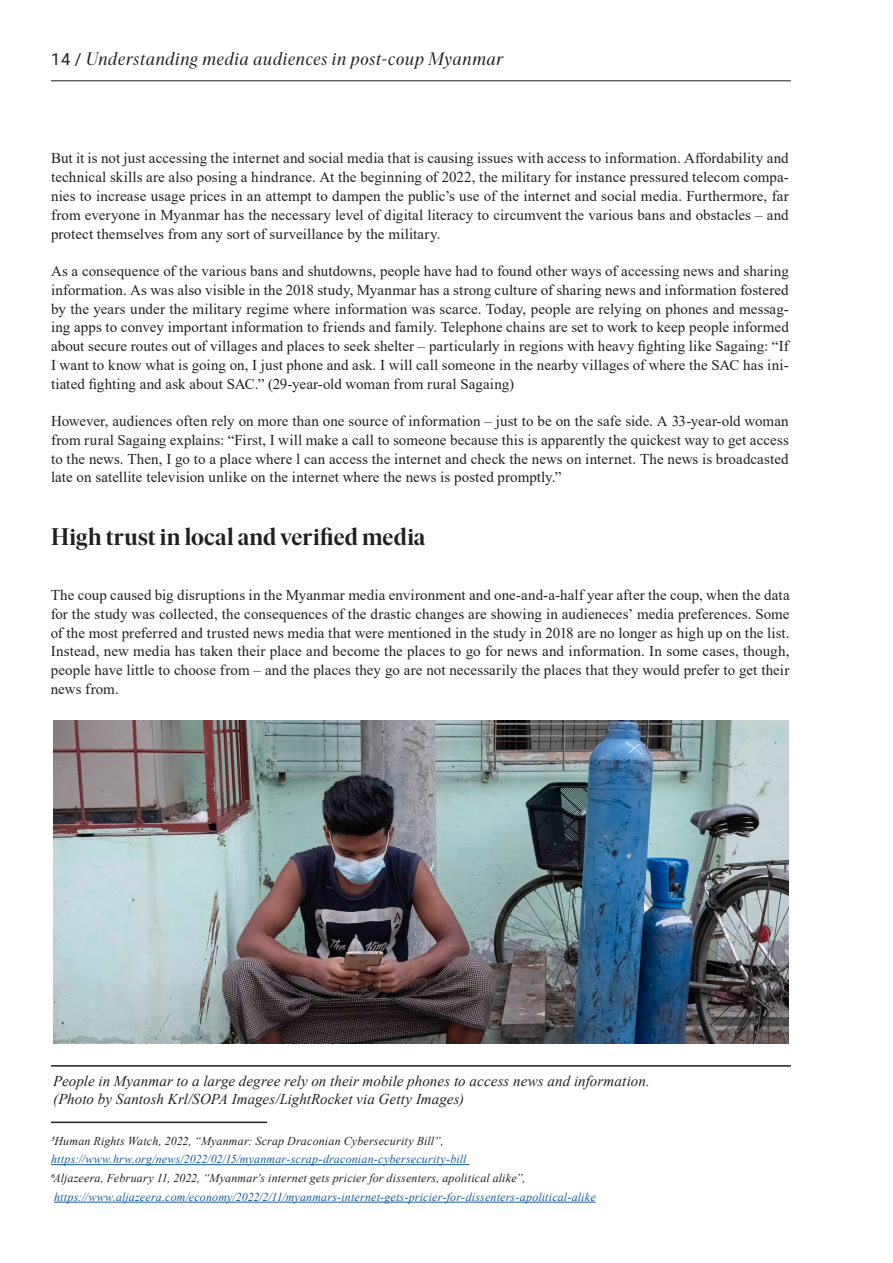
<style>
.page{position:relative;width:893px;height:1263px;background:#fff}
.page>*{position:absolute;margin:0;border:0;box-sizing:border-box;transform-origin:0 0}
.INTRODUCTION{font:600 24px "Ivar Display";letter-spacing:.015em;color:#231f20}
.t1{font:italic 18px "Ivar Display";letter-spacing:.045em;color:#231f20}
.BODY{font:15px/18.8px "Times New Roman";letter-spacing:.005em;color:#231f20;text-align:justify}
.BODY-2{font:italic 15px "Times New Roman";letter-spacing:.005em;color:#231f20}
.BODY-3{font:italic 12px "Times New Roman";letter-spacing:.015em;color:#175d9e}
.BODY-4{font:italic 12px "Times New Roman";letter-spacing:.015em;color:#231f20}
.s1{font-family:"Roboto";font-style:normal;font-size:16.5px}
</style>
<div class="page">
<hr style="left:51px;top:80px;width:740px;height:1px;background:#231f20">
<img style="left:53px;top:720px;width:736px;height:324px">
<hr style="left:51px;top:1164px;width:418px;height:1px;background:#175d9e">
<hr style="left:54px;top:1202px;width:542px;height:1px;background:#175d9e">
<hr style="left:51px;top:1121px;width:216px;height:2px;background:#231f20">
<hr style="left:51px;top:1065px;width:740px;height:2px;background:#231f20">
<p class="t1" style="left:51px;top:48px;width:453px"><span class="s1">14 /</span> Understanding media audiences in post-coup Myanmar</p>
<p class="BODY" style="left:51px;top:149px;width:739px">But it is not just accessing the internet and social media that is causing issues with access to information. Affordability and technical skills are also posing a hindrance. At the beginning of 2022, the military for instance pressured telecom compa&shy;nies to increase usage prices in an attempt to dampen the public’s use of the internet and social media. Furthermore, far from everyone in Myanmar has the necessary level of digital literacy to circumvent the various bans and obstacles – and protect themselves from any sort of surveillance by the military.</p>
<p class="BODY" style="left:51px;top:261px;width:739px">As a consequence of the various bans and shutdowns, people have had to found other ways of accessing news and sharing information. As was also visible in the 2018 study, Myanmar has a strong culture of sharing news and information fostered by the years under the military regime where information was scarce. Today, people are relying on phones and messag&shy;ing apps to convey important information to friends and family. Telephone chains are set to work to keep people informed about secure routes out of villages and places to seek shelter – particularly in regions with heavy fighting like Sagaing: “If I want to know what is going on, I just phone and ask. I will call someone in the nearby villages of where the SAC has ini&shy;tiated fighting and ask about SAC.” (29-year-old woman from rural Sagaing)</p>
<p class="BODY" style="left:51px;top:411px;width:739px">However, audiences often rely on more than one source of information – just to be on the safe side. A 33-year-old woman from rural Sagaing explains: “First, I will make a call to someone because this is apparently the quickest way to get access to the news. Then, I go to a place where l can access the internet and check the news on internet. The news is broadcasted late on satellite television unlike on the internet where the news is posted promptly.”</p>
<p class="INTRODUCTION" style="left:51px;top:524px;width:376px">High trust in local and verified media</p>
<p class="BODY" style="left:51px;top:585px;width:740px">The coup caused big disruptions in the Myanmar media environment and one-and-a-half year after the coup, when the data for the study was collected, the consequences of the drastic changes are showing in audieneces’ media preferences. Some of the most preferred and trusted news media that were mentioned in the study in 2018 are no longer as high up on the list.<br>Instead, new media has taken their place and become the places to go for news and information. In some cases, though, people have little to choose from – and the places they go are not necessarily the places that they would prefer to get their news from.</p>
<p class="BODY-2" style="left:53px;top:1070px;width:598px">People in Myanmar to a large degree rely on their mobile phones to access news and information.</p>
<p class="BODY-2" style="left:53px;top:1089px;width:412px">(Photo by Santosh Krl/SOPA Images/LightRocket via Getty Images)</p>
<p class="BODY-4" style="left:51px;top:1132px;width:394px">5Human Rights Watch, 2022, “Myanmar: Scrap Draconian Cybersecurity Bill”,</p>
<p class="BODY-3" style="left:51px;top:1151px;width:417px">https://www.hrw.org/news/2022/02/15/myanmar-scrap-draconian-cybersecurity-bill</p>
<p class="BODY-4" style="left:51px;top:1170px;width:476px">6Aljazeera, February 11, 2022, “Myanmar’s internet gets pricier for dissenters, apolitical alike”,</p>
<p class="BODY-3" style="left:54px;top:1188px;width:543px">https://www.aljazeera.com/economy/2022/2/11/myanmars-internet-gets-pricier-for-dissenters-apolitical-alike</p>
</div>
